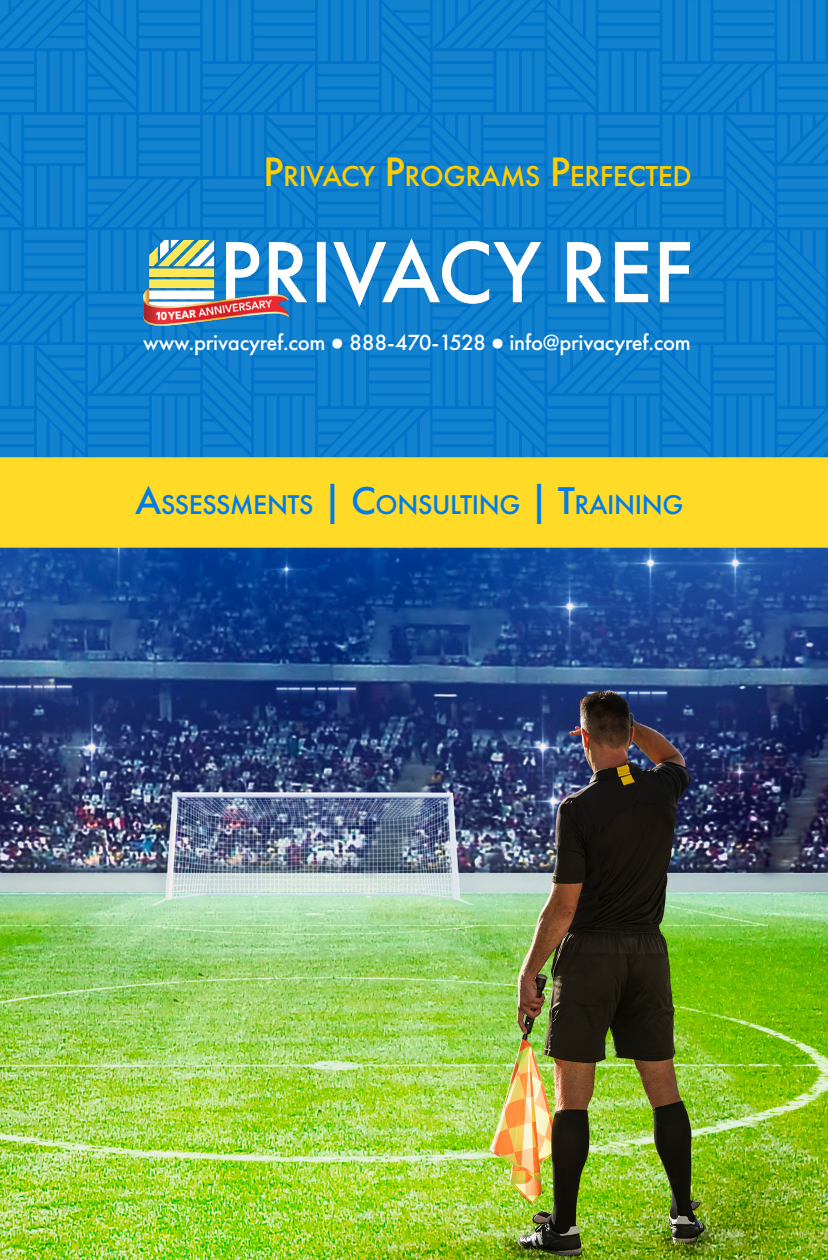
<style>
.page{position:relative;width:828px;height:1260px;background:#fff}
.page>*{position:absolute;margin:0;border:0;box-sizing:border-box;transform-origin:0 0}
.content{font:500 30px "Futura PT";letter-spacing:-.015em;color:#fc0}
.content-2{font:500 28.2px "Futura PT";letter-spacing:-.015em;color:#007cea}
.content-3{font:500 22.8px "Futura PT";letter-spacing:-.01em;color:#fff}
.s1{font-size:42.8px}
.s2{font-family:"Century Gothic";font-weight:400}
.s3{font-size:40.2px}
</style>
<div class="page">
<img style="left:0;top:0;width:828px;height:1260px">
<img style="left:143px;top:239px;width:547px;height:86px">
<p class="content" style="left:263px;top:158px;width:430px"><span class="s1">P</span>RIVACY <span class="s1">P</span>ROGRAMS <span class="s1">P</span>ERFECTED</p>
<p class="content-3" style="left:143px;top:328px;width:549px">www.privacyref.com <span class="s2">●</span> 888-470-1528 <span class="s2">●</span> info@privacyref.com</p>
<p class="content-2" style="left:135px;top:488px;width:550px"><span class="s3">A</span>SSESSMENTS <span class="s3">| C</span>ONSULTING <span class="s3">| T</span>RAINING</p>
</div>
